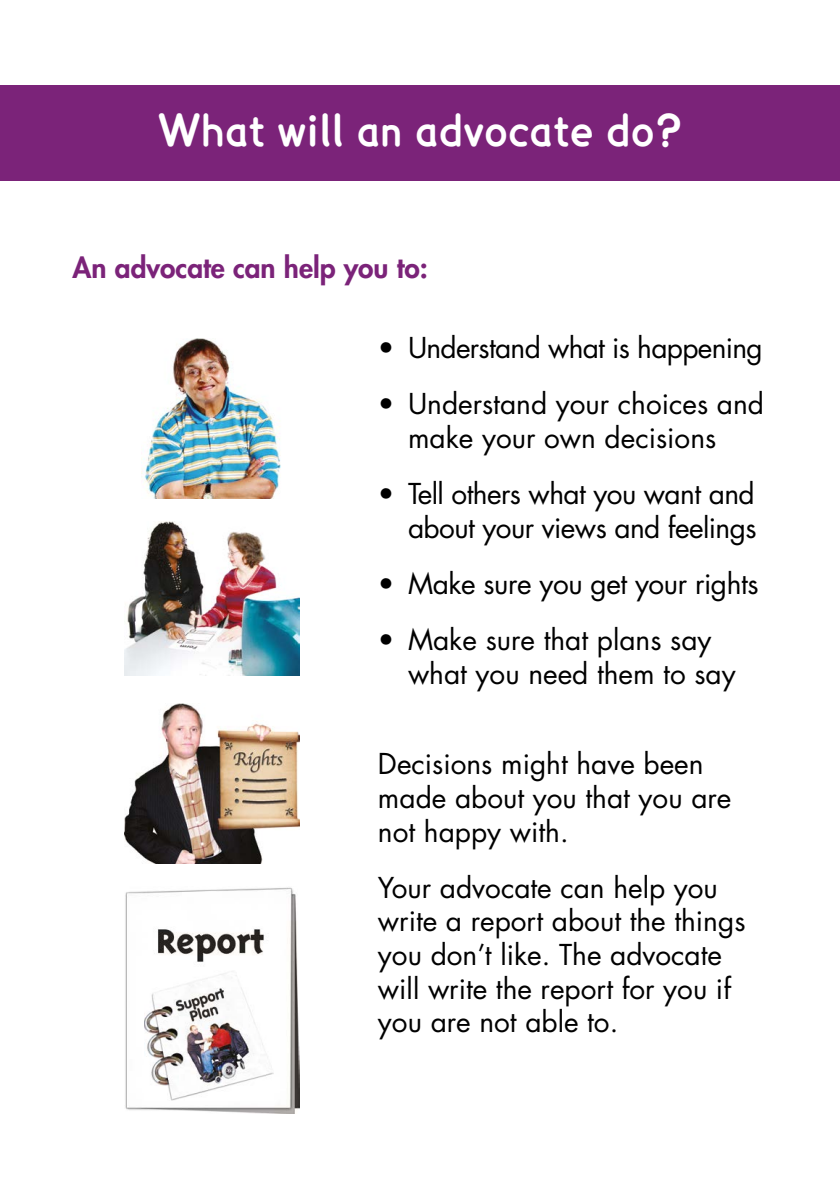
<style>
.page{position:relative;width:840px;height:1191px;background:#fff}
.page>*{position:absolute;margin:0;border:0;box-sizing:border-box;transform-origin:0 0}
.t1{font:700 42px "Lexia";color:#fff}
.t2{font:28px/33.6px "Futura";color:#000}
.t3{font:28px/33.6px "Futura";letter-spacing:-.02em;color:#000;text-align:right}
.t4{font:28px "Futura";letter-spacing:-.025em;color:#000}
.t5{font:800 28px "Futura";color:#7b2379}
</style>
<div class="page">
<img style="left:142px;top:338px;width:139px;height:160px">
<img style="left:124px;top:521px;width:175px;height:154px">
<img style="left:124px;top:703px;width:175px;height:160px">
<img style="left:125px;top:887px;width:174px;height:226px">
<img style="left:144px;top:970px;width:129px;height:130px">
<div style="left:0;top:85px;width:839px;height:95px;background:#7b2379"></div>
<h1 class="t1" style="left:158px;top:102px;width:525px">What will an advocate do?</h1>
<p class="t5" style="left:73px;top:248px;width:356px">An advocate can help you to:</p>
<p class="t4" style="left:378px;top:328px;width:386px">• Understand what is happening</p>
<p class="t2" style="left:408px;top:387px;width:357px;text-indent:-30px">• Understand your choices and make your own decisions</p>
<p class="t3" style="left:378px;top:477px;width:380px">• Tell others what you want and about your views and feelings</p>
<p class="t2" style="left:378px;top:566px;width:382px">• Make sure you get your rights</p>
<p class="t2" style="left:408px;top:623px;width:329px;text-indent:-30px">• Make sure that plans say what you need them to say</p>
<p class="t2" style="left:378px;top:747px;width:355px">Decisions might have been made about you that you are not happy with.</p>
<p class="t2" style="left:378px;top:870px;width:369px">Your advocate can help you write a report about the things you don’t like. The advocate will write the report for you if you are not able to.</p>
</div>
